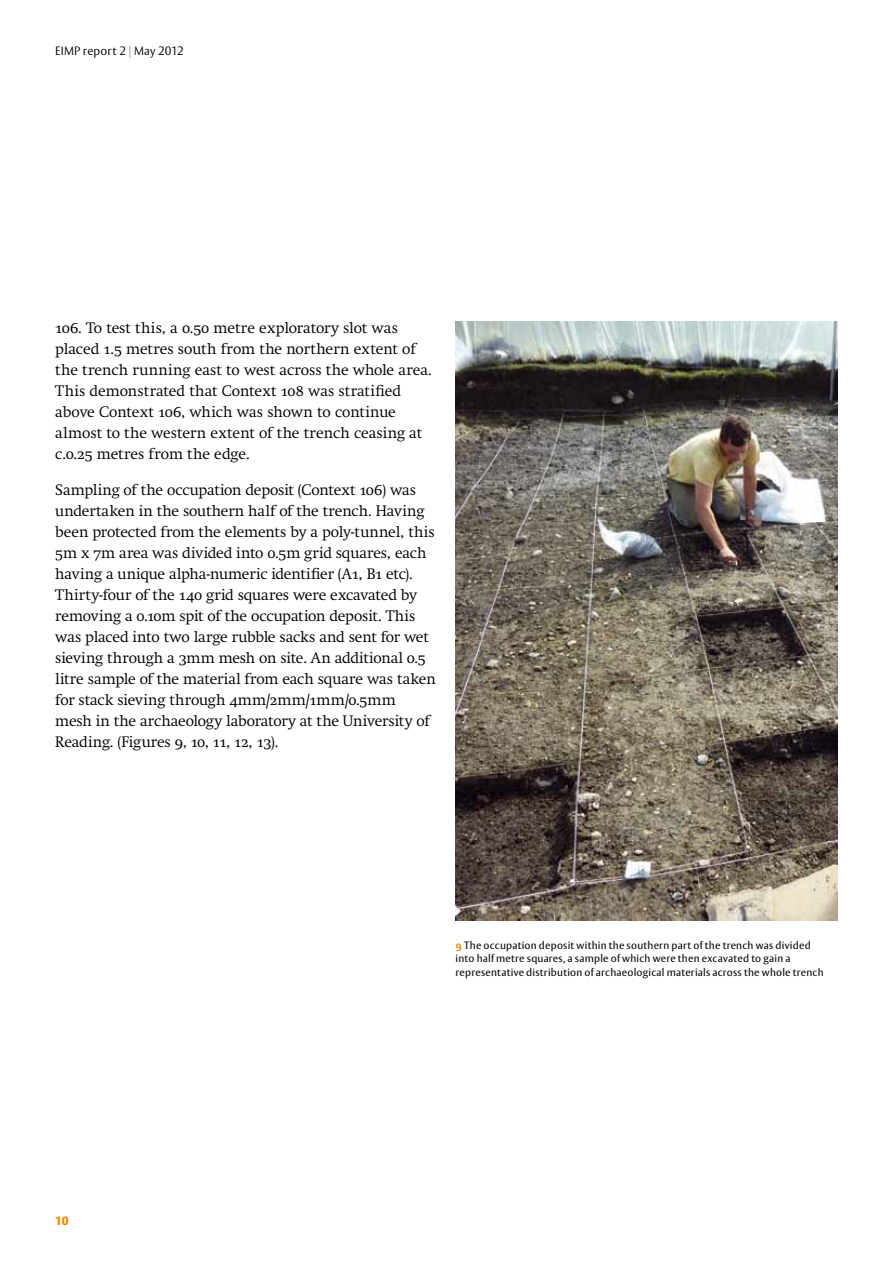
<style>
.page{position:relative;width:893px;height:1263px;background:#fff}
.page>*{position:absolute;margin:0;border:0;box-sizing:border-box;transform-origin:0 0}
.t1{font:15px/21px "Rdg Swift";letter-spacing:-.005em;color:#000}
.t2{font:12px "Rdg Vesta";letter-spacing:.015em;color:#000}
.t3{font:700 12px "Rdg Vesta 3";color:#f08800}
.t4{font:10.5px/13.5px "Rdg Vesta 2";letter-spacing:.02em;color:#000}
.s1{color:#98989c}
.s2{font-family:"Rdg Vesta";font-weight:700;color:#f08800}
</style>
<div class="page">
<img style="left:455px;top:322px;width:382px;height:599px">
<p class="t2" style="left:55px;top:44px;width:130px">EIMP report 2 <span class="s1">|</span> May 2012</p>
<p class="t1" style="left:55px;top:318px;width:378px">106. To test this, a 0.50 metre exploratory slot was placed 1.5 metres south from the northern extent of the trench running east to west across the whole area.<br>This demonstrated that Context 108 was stratified above Context 106, which was shown to continue almost to the western extent of the trench ceasing at c.0.25 metres from the edge.</p>
<p class="t1" style="left:55px;top:480px;width:382px">Sampling of the occupation deposit (Context 106) was undertaken in the southern half of the trench. Having been protected from the elements by a poly-tunnel, this 5m x 7m area was divided into 0.5m grid squares, each having a unique alpha-numeric identifier (A1, B1 etc).<br>Thirty-four of the 140 grid squares were excavated by removing a 0.10m spit of the occupation deposit. This was placed into two large rubble sacks and sent for wet sieving through a 3mm mesh on site. An additional 0.5 litre sample of the material from each square was taken for stack sieving through 4mm/2mm/1mm/0.5mm mesh in the archaeology laboratory at the University of Reading. (Figures 9, 10, 11, 12, 13).</p>
<p class="t4" style="left:456px;top:939px;width:370px"><span class="s2">9</span> The occupation deposit within the southern part of the trench was divided into half metre squares, a sample of which were then excavated to gain a representative distribution of archaeological materials across the whole trench</p>
<p class="t3" style="left:55px;top:1214px;width:15px">10</p>
</div>
